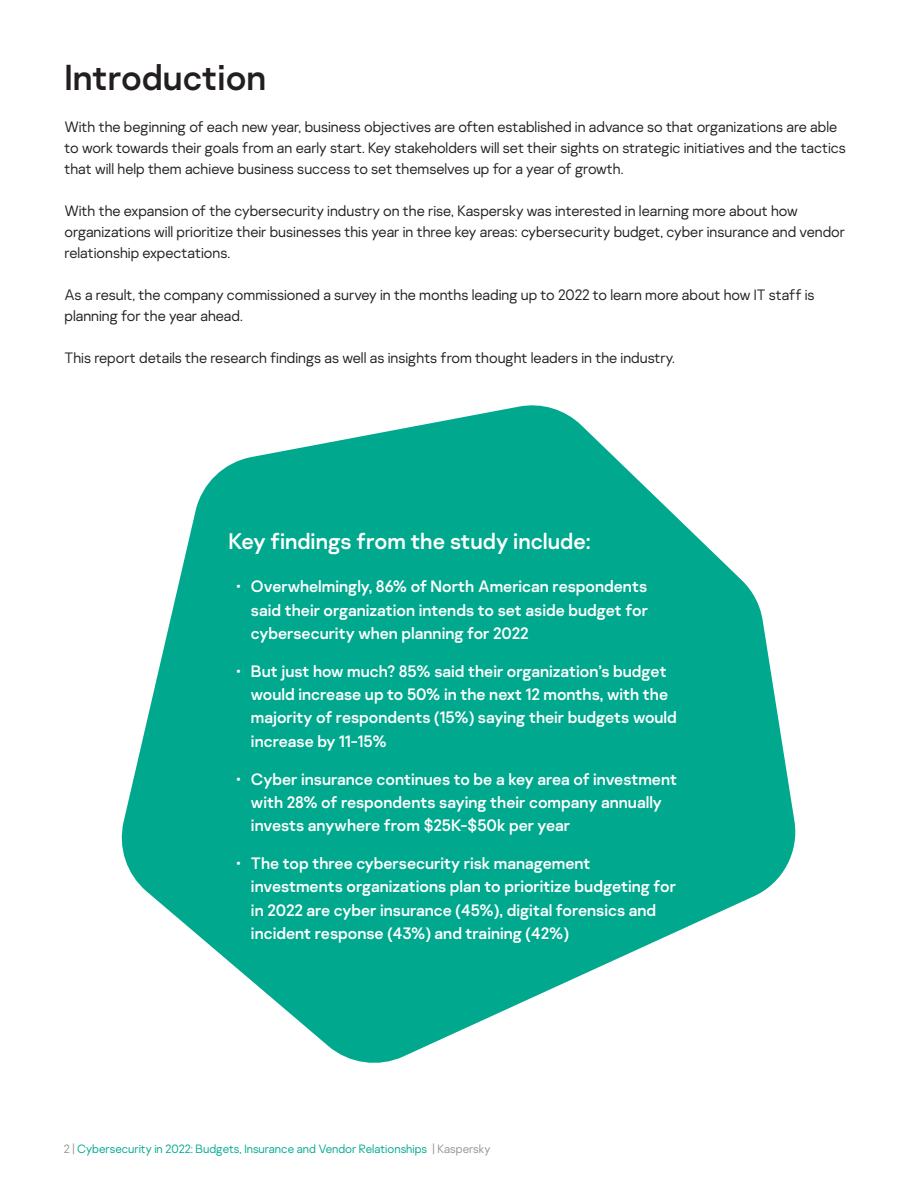
<style>
.page{position:relative;width:918px;height:1188px;background:#fff}
.page>*{position:absolute;margin:0;border:0;box-sizing:border-box;transform-origin:0 0}
.t1{font:36px "Kaspersky Sans";color:#231f20}
.t2{font:22.5px "Kaspersky Sans";color:#fff}
.t3{font:16.5px/23.2px "Kaspersky Sans";color:#fff}
.t4{font:300 15px/21px "Kaspersky Sans";color:#231f20}
.t5{font:300 12px "Kaspersky Sans";color:#00a98f}
.s1{color:#939598}
</style>
<div class="page">
<svg style="left:121px;top:405px;width:675px;height:658px;fill:#00a88e"></svg>
<p class="t1" style="left:64px;top:56px;width:203px">Introduction</p>
<p class="t4" style="left:64px;top:117px;width:783px">With the beginning of each new year, business objectives are often established in advance so that organizations are able to work towards their goals from an early start. Key stakeholders will set their sights on strategic initiatives and the tactics that will help them achieve business success to set themselves up for a year of growth.</p>
<p class="t4" style="left:64px;top:201px;width:782px">With the expansion of the cybersecurity industry on the rise, Kaspersky was interested in learning more about how organizations will prioritize their businesses this year in three key areas: cybersecurity budget, cyber insurance and vendor relationship expectations.</p>
<p class="t4" style="left:64px;top:285px;width:752px">As a result, the company commissioned a survey in the months leading up to 2022 to learn more about how IT staff is planning for the year ahead.</p>
<p class="t4" style="left:64px;top:348px;width:612px">This report details the research findings as well as insights from thought leaders in the industry.</p>
<p class="t2" style="left:228px;top:528px;width:364px">Key findings from the study include:</p>
<p class="t3" style="left:251px;top:575px;width:398px;text-align:justify;text-indent:-15px">• Overwhelmingly, 86% of North American respondents said their organization intends to set aside budget for cybersecurity when planning for 2022</p>
<p class="t3" style="left:251px;top:659px;width:427px;text-indent:-15px">• But just how much? 85% said their organization’s budget would increase up to 50% in the next 12 months, with the majority of respondents (15%) saying their budgets would increase by 11-15%</p>
<p class="t3" style="left:251px;top:767px;width:428px;text-indent:-15px">• Cyber insurance continues to be a key area of investment with 28% of respondents saying their company annually invests anywhere from $25K-$50k per year</p>
<p class="t3" style="left:251px;top:852px;width:426px;text-indent:-15px">• The top three cybersecurity risk management investments organizations plan to prioritize budgeting for in 2022 are cyber insurance (45%), digital forensics and incident response (43%) and training (42%)</p>
<p class="t5" style="left:64px;top:1142px;width:428px"><span class="s1">2 |</span> Cybersecurity in 2022: Budgets, Insurance and Vendor Relationships <span class="s1">| Kaspersky</span></p>
</div>
